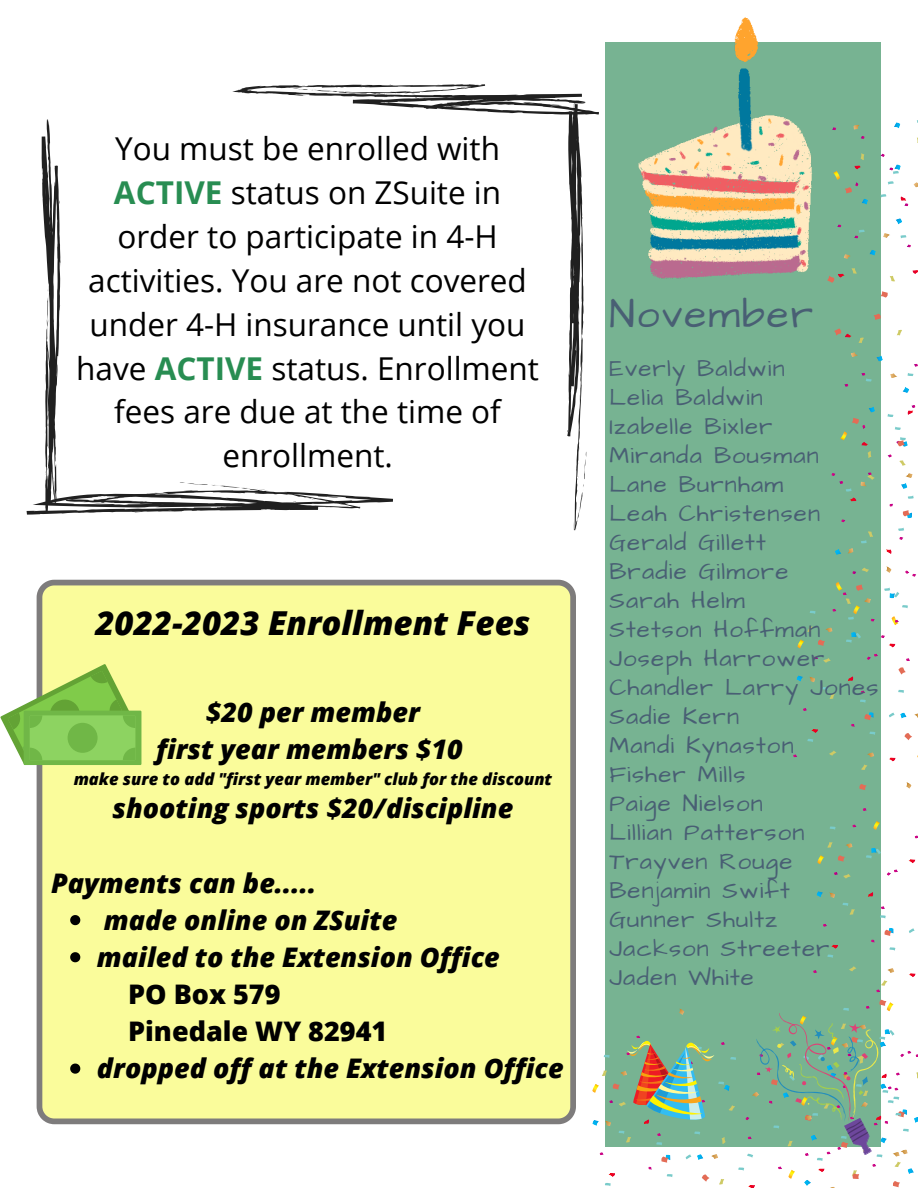
<style>
.page{position:relative;width:918px;height:1188px;background:#fff}
.page>*{position:absolute;margin:0;border:0;box-sizing:border-box;transform-origin:0 0}
.t1{font:40.5px "Architects Daughter";letter-spacing:.05em;color:#495f74}
.t2{font:italic 800 33px "Open Sans";color:#000}
.t3{font:31.5px/43.8px "Open Sans";color:#000;text-align:center}
.t4{font:italic 800 27px/37.2px "Open Sans";color:#000}
.t5{font:800 27px/37.2px "Open Sans";color:#000}
.t6{font:24px/29px "Architects Daughter";letter-spacing:.05em;color:#495f74}
.t7{font:italic 800 16.5px "Open Sans";color:#000}
.s1{font-weight:700;color:#288d52}
</style>
<div class="page">
<div style="left:605px;top:42px;width:276px;height:1105px;background:#77b392"></div>
<svg style="left:900px;top:235px;width:7px;height:3px"></svg>
<svg style="left:880px;top:194px;width:7px;height:3px"></svg>
<svg style="left:888px;top:181px;width:6px;height:4px"></svg>
<svg style="left:907px;top:244px;width:4px;height:4px"></svg>
<svg style="left:880px;top:153px;width:5px;height:4px"></svg>
<svg style="left:854px;top:230px;width:11px;height:9px"></svg>
<svg style="left:837px;top:224px;width:5px;height:4px"></svg>
<svg style="left:861px;top:136px;width:4px;height:3px"></svg>
<svg style="left:889px;top:164px;width:12px;height:10px"></svg>
<svg style="left:894px;top:122px;width:6px;height:6px"></svg>
<svg style="left:895px;top:218px;width:7px;height:7px"></svg>
<svg style="left:869px;top:250px;width:7px;height:6px"></svg>
<svg style="left:862px;top:199px;width:6px;height:6px"></svg>
<svg style="left:851px;top:268px;width:6px;height:6px"></svg>
<svg style="left:890px;top:276px;width:5px;height:6px"></svg>
<svg style="left:874px;top:314px;width:7px;height:6px"></svg>
<svg style="left:844px;top:254px;width:6px;height:5px"></svg>
<svg style="left:913px;top:182px;width:5px;height:6px"></svg>
<svg style="left:853px;top:125px;width:6px;height:5px"></svg>
<svg style="left:883px;top:233px;width:7px;height:5px"></svg>
<svg style="left:900px;top:196px;width:9px;height:10px"></svg>
<svg style="left:827px;top:274px;width:18px;height:9px"></svg>
<svg style="left:912px;top:270px;width:6px;height:4px"></svg>
<svg style="left:833px;top:153px;width:31px;height:40px"></svg>
<svg style="left:907px;top:373px;width:7px;height:3px"></svg>
<svg style="left:887px;top:414px;width:7px;height:3px"></svg>
<svg style="left:895px;top:427px;width:6px;height:3px"></svg>
<svg style="left:914px;top:363px;width:4px;height:4px"></svg>
<svg style="left:887px;top:454px;width:5px;height:4px"></svg>
<svg style="left:861px;top:373px;width:11px;height:9px"></svg>
<svg style="left:902px;top:387px;width:7px;height:6px"></svg>
<svg style="left:876px;top:355px;width:7px;height:7px"></svg>
<svg style="left:858px;top:337px;width:6px;height:6px"></svg>
<svg style="left:897px;top:330px;width:5px;height:5px"></svg>
<svg style="left:881px;top:291px;width:7px;height:7px"></svg>
<svg style="left:851px;top:352px;width:7px;height:5px"></svg>
<svg style="left:890px;top:373px;width:7px;height:5px"></svg>
<svg style="left:907px;top:405px;width:9px;height:10px"></svg>
<svg style="left:834px;top:328px;width:18px;height:10px"></svg>
<svg style="left:840px;top:407px;width:35px;height:51px"></svg>
<svg style="left:908px;top:496px;width:6px;height:3px"></svg>
<svg style="left:898px;top:528px;width:6px;height:3px"></svg>
<svg style="left:899px;top:537px;width:5px;height:3px"></svg>
<svg style="left:889px;top:503px;width:4px;height:4px"></svg>
<svg style="left:905px;top:570px;width:11px;height:7px"></svg>
<svg style="left:841px;top:519px;width:5px;height:4px"></svg>
<svg style="left:861px;top:531px;width:12px;height:13px"></svg>
<svg style="left:852px;top:568px;width:17px;height:6px"></svg>
<svg style="left:899px;top:460px;width:7px;height:6px"></svg>
<svg style="left:896px;top:437px;width:12px;height:10px"></svg>
<svg style="left:902px;top:510px;width:10px;height:9px"></svg>
<svg style="left:901px;top:473px;width:12px;height:16px"></svg>
<svg style="left:835px;top:548px;width:19px;height:7px"></svg>
<svg style="left:831px;top:472px;width:44px;height:29px"></svg>
<svg style="left:886px;top:549px;width:6px;height:5px"></svg>
<svg style="left:829px;top:750px;width:7px;height:6px"></svg>
<svg style="left:861px;top:764px;width:6px;height:6px"></svg>
<svg style="left:859px;top:784px;width:8px;height:6px"></svg>
<svg style="left:886px;top:566px;width:6px;height:7px"></svg>
<svg style="left:914px;top:713px;width:4px;height:5px"></svg>
<svg style="left:867px;top:752px;width:7px;height:5px"></svg>
<svg style="left:889px;top:757px;width:7px;height:5px"></svg>
<svg style="left:796px;top:582px;width:114px;height:160px"></svg>
<svg style="left:889px;top:947px;width:6px;height:4px"></svg>
<svg style="left:909px;top:928px;width:6px;height:5px"></svg>
<svg style="left:880px;top:915px;width:6px;height:3px"></svg>
<svg style="left:830px;top:826px;width:6px;height:4px"></svg>
<svg style="left:871px;top:939px;width:4px;height:4px"></svg>
<svg style="left:887px;top:869px;width:11px;height:7px"></svg>
<svg style="left:852px;top:824px;width:5px;height:4px"></svg>
<svg style="left:862px;top:808px;width:5px;height:3px"></svg>
<svg style="left:816px;top:891px;width:7px;height:6px"></svg>
<svg style="left:866px;top:848px;width:15px;height:10px"></svg>
<svg style="left:849px;top:966px;width:7px;height:5px"></svg>
<svg style="left:842px;top:903px;width:13px;height:12px"></svg>
<svg style="left:834px;top:872px;width:17px;height:7px"></svg>
<svg style="left:827px;top:842px;width:6px;height:6px"></svg>
<svg style="left:884px;top:928px;width:10px;height:8px"></svg>
<svg style="left:838px;top:855px;width:7px;height:7px"></svg>
<svg style="left:906px;top:782px;width:6px;height:7px"></svg>
<svg style="left:887px;top:968px;width:7px;height:5px"></svg>
<svg style="left:829px;top:892px;width:6px;height:6px"></svg>
<svg style="left:846px;top:843px;width:7px;height:5px"></svg>
<svg style="left:909px;top:973px;width:7px;height:4px"></svg>
<svg style="left:827px;top:945px;width:11px;height:13px"></svg>
<svg style="left:908px;top:859px;width:7px;height:4px"></svg>
<svg style="left:868px;top:892px;width:6px;height:5px"></svg>
<svg style="left:873px;top:821px;width:7px;height:9px"></svg>
<svg style="left:817px;top:855px;width:7px;height:9px"></svg>
<svg style="left:903px;top:1129px;width:6px;height:3px"></svg>
<svg style="left:876px;top:980px;width:11px;height:13px"></svg>
<svg style="left:894px;top:1181px;width:6px;height:6px"></svg>
<svg style="left:895px;top:1109px;width:12px;height:8px"></svg>
<svg style="left:894px;top:1087px;width:5px;height:13px"></svg>
<svg style="left:896px;top:1072px;width:4px;height:4px"></svg>
<svg style="left:900px;top:1051px;width:18px;height:6px"></svg>
<svg style="left:914px;top:1117px;width:4px;height:6px"></svg>
<svg style="left:894px;top:1149px;width:20px;height:25px"></svg>
<svg style="left:592px;top:1000px;width:302px;height:188px"></svg>
<svg style="left:232px;top:84px;width:367px;height:446px"></svg>
<svg style="left:27px;top:115px;width:366px;height:400px"></svg>
<img style="left:638px;top:17px;width:175px;height:262px">
<div style="left:37px;top:580px;width:539px;height:544px;background:#fafc9b"></div>
<div style="left:24px;top:711px;width:117px;height:54px;background:#70b747"></div>
<svg style="left:0;top:664px;width:135px;height:101px"></svg>
<svg style="left:70px;top:915px;width:10px;height:10px"></svg>
<svg style="left:70px;top:952px;width:10px;height:10px"></svg>
<svg style="left:70px;top:1064px;width:10px;height:10px"></svg>
<h3 class="t3" style="left:76px;top:126px;width:464px">You must be enrolled with<br><span class="s1">ACTIVE</span> status on ZSuite in order to participate in 4-H activities. You are not covered under 4-H insurance until you have <span class="s1">ACTIVE</span> status. Enrollment fees are due at the time of enrollment.</h3>
<h2 class="t2" style="left:96px;top:600px;width:436px">2022-2023 Enrollment Fees</h2>
<p class="t4" style="left:156px;top:692px;width:308px;text-align:center">$20 per member<br>first year members $10</p>
<p class="t7" style="left:74px;top:767px;width:480px">make sure to add "first year member" club for the discount</p>
<p class="t4" style="left:112px;top:789px;width:402px">shooting sports $20/discipline</p>
<p class="t4" style="left:51px;top:863px;width:267px">Payments can be.....</p>
<p class="t4" style="left:97px;top:901px;width:404px">made online on ZSuite<br>mailed to the Extension Office</p>
<p class="t5" style="left:128px;top:975px;width:261px">PO Box 579<br>Pinedale WY 82941</p>
<p class="t4" style="left:97px;top:1049px;width:468px">dropped off at the Extension Office</p>
<h1 class="t1" style="left:609px;top:287px;width:205px">November</h1>
<p class="t6" style="left:609px;top:355px;width:270px">Everly Baldwin<br>Lelia Baldwin<br>Izabelle Bixler<br>Miranda Bousman<br>Lane Burnham<br>Leah Christensen<br>Gerald Gillett<br>Bradie Gilmore<br>Sarah Helm<br>Stetson Hoffman<br>Joseph Harrower<br>Chandler Larry Jones<br>Sadie Kern<br>Mandi Kynaston<br>Fisher Mills<br>Paige Nielson<br>Lillian Patterson<br>Trayven Rouge<br>Benjamin Swift<br>Gunner Shultz<br>Jackson Streeter<br>Jaden White</p>
</div>
